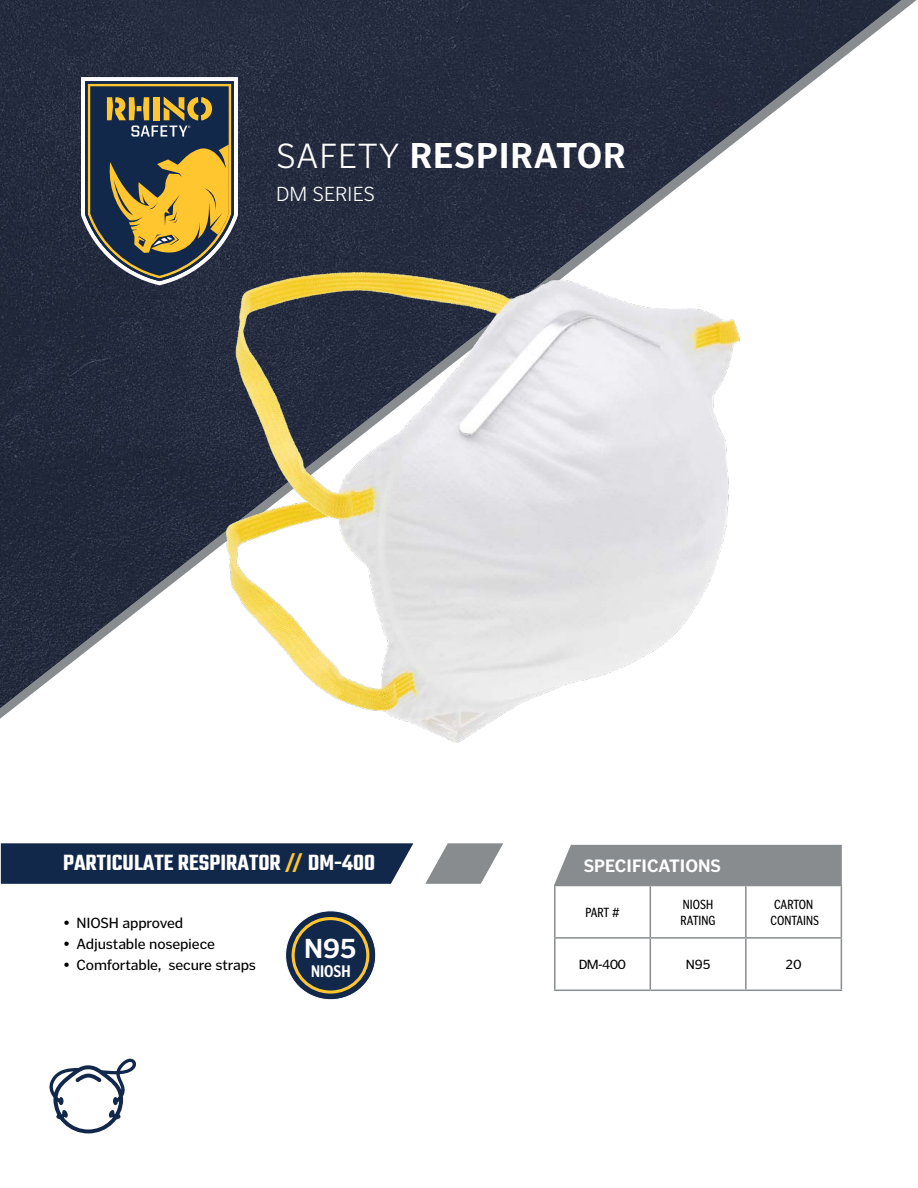
<style>
.page{position:relative;width:918px;height:1188px;background:#fff}
.page>*{position:absolute;margin:0;border:0;box-sizing:border-box;transform-origin:0 0}
.t1{font:700 36px "Poynter Gothic Text";letter-spacing:.025em;color:#fff}
.t2{font:700 27.6px "Poynter Gothic Text";color:#fff}
.t3{font:600 24px "Industrial";color:#fff}
.t4{font:300 21px "Poynter Gothic Text";color:#fff}
.t5{font:700 18px "Poynter Gothic Text";color:#fff}
.t6{font:700 16.8px "Poynter Gothic Text Cond";color:#fff}
.t7{font:15px "Poynter Gothic Text";letter-spacing:-.01em;color:#000}
.t8{font:13.5px/16.2px "Poynter Gothic Text Cond";color:#000}
.t9{font:13.5px "Poynter Gothic Text";letter-spacing:-.025em;color:#000}
.s1{font-weight:300}
.s2{color:#ffc62f}
</style>
<div class="page">
<img style="left:0;top:0;width:901px;height:708px">
<svg style="left:49px;top:1058px;width:87px;height:75px"></svg>
<svg style="left:1px;top:843px;width:412px;height:41px;background:#1a2f51"></svg>
<svg style="left:425px;top:843px;width:78px;height:41px"></svg>
<svg style="left:286px;top:911px;width:90px;height:89px"></svg>
<svg style="left:290px;top:915px;width:82px;height:81px"></svg>
<div style="left:293px;top:919px;width:75px;height:73px;background:#12284b;border-radius:50%"></div>
<div style="left:292px;top:917px;width:77px;height:77px;border:3px solid #ffc62f;border-radius:50%"></div>
<div style="left:554px;top:845px;width:288px;height:40px;background:#898c8e"></div>
<hr style="left:650px;top:886px;width:1px;height:51px;background:#898c8e">
<hr style="left:745px;top:886px;width:2px;height:51px;background:#898c8e">
<hr style="left:554px;top:937px;width:96px;height:2px;background:#898c8e">
<hr style="left:650px;top:937px;width:96px;height:2px;background:#898c8e">
<hr style="left:650px;top:939px;width:1px;height:51px;background:#898c8e">
<hr style="left:746px;top:937px;width:96px;height:2px;background:#898c8e">
<hr style="left:745px;top:939px;width:2px;height:51px;background:#898c8e">
<hr style="left:554px;top:990px;width:96px;height:1px;background:#898c8e">
<hr style="left:650px;top:990px;width:96px;height:1px;background:#898c8e">
<hr style="left:746px;top:990px;width:96px;height:1px;background:#898c8e">
<hr style="left:554px;top:885px;width:96px;height:1px;background:#898c8e">
<hr style="left:554px;top:886px;width:2px;height:51px;background:#898c8e">
<hr style="left:650px;top:885px;width:96px;height:1px;background:#898c8e">
<hr style="left:746px;top:885px;width:96px;height:1px;background:#898c8e">
<hr style="left:841px;top:886px;width:1px;height:51px;background:#898c8e">
<hr style="left:554px;top:939px;width:2px;height:51px;background:#898c8e">
<hr style="left:841px;top:939px;width:1px;height:51px;background:#898c8e">
<img style="left:227px;top:273px;width:513px;height:469px">
<svg style="left:81px;top:77px;width:157px;height:208px;background:#726c50"></svg>
<h1 class="t1" style="left:276px;top:135px;width:351px"><span class="s1">SAFETY</span> RESPIRATOR</h1>
<h3 class="t4" style="left:276px;top:182px;width:101px">DM SERIES</h3>
<h3 class="t3" style="left:63px;top:850px;width:313px">PARTICULATE RESPIRATOR <span class="s2">//</span> DM-400</h3>
<p class="t7" style="left:63px;top:915px;width:122px">• NIOSH approved</p>
<p class="t7" style="left:63px;top:936px;width:153px">• Adjustable nosepiece</p>
<p class="t7" style="left:63px;top:957px;width:195px">• Comfortable, secure straps</p>
<h2 class="t2" style="left:304px;top:933px;width:53px">N95</h2>
<p class="t6" style="left:311px;top:962px;width:41px">NIOSH</p>
<p class="t5" style="left:584px;top:856px;width:139px">SPECIFICATIONS</p>
<p class="t8" style="left:586px;top:904px;width:35px">PART #</p>
<p class="t8" style="left:681px;top:896px;width:36px">NIOSH<br>RATING</p>
<p class="t8" style="left:771px;top:896px;width:50px">CARTON<br>CONTAINS</p>
<p class="t9" style="left:579px;top:957px;width:49px">DM-400</p>
<p class="t9" style="left:686px;top:957px;width:26px">N95</p>
<p class="t9" style="left:786px;top:957px;width:18px">20</p>
</div>
